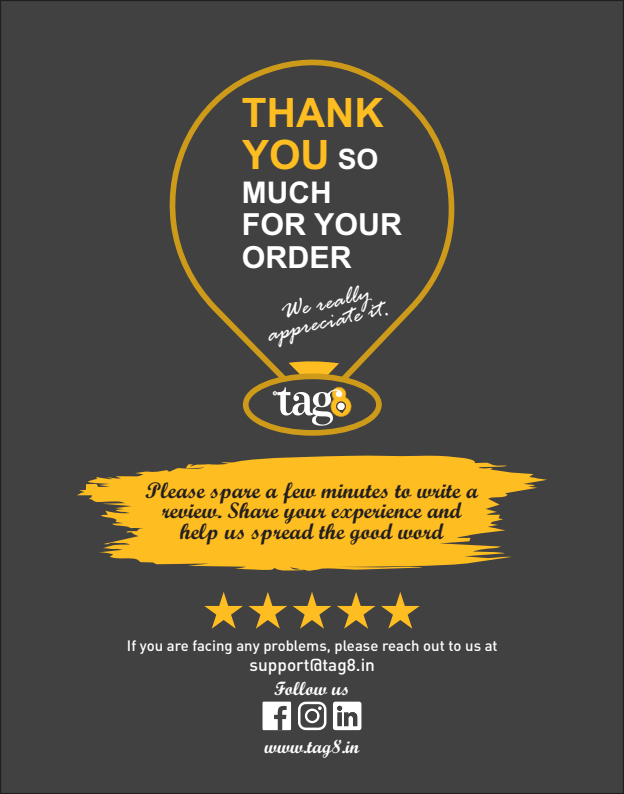
<style>
.page{position:relative;width:624px;height:794px;background:#414142}
.page>*{position:absolute;margin:0;border:0;box-sizing:border-box;transform-origin:0 0}
.t1{font:700 40.4px/41.6px "Arial";color:#febd20}
.t2{font:700 30.4px/32.8px "Arial";color:#fff}
.t3{font:700 30px "Arial";color:#fff}
.t4{font:italic 26.4px/18.8px "Rage";color:#fff;text-align:center}
.t5{font:22.4px/20.4px "Script MT Bold";color:#231f20;text-align:center}
.t6{font:19.2px "Script MT Bold";color:#fff}
.t7{font:500 17.2px "DIN";color:#fff}
.t8{font:500 14.8px "DIN";color:#fff}
.s1{font-size:28px;color:#fff}
</style>
<div class="page">
<div style="left:166px;top:45px;width:297px;height:372px;background:#414142"></div>
<svg style="left:243px;top:373px;width:139px;height:63px;background:#81692f"></svg>
<svg style="left:273px;top:361px;width:79px;height:66px;background:#8c7c55"></svg>
<svg style="left:204px;top:592px;width:127px;height:36px;background:#7a6637"></svg>
<svg style="left:337px;top:592px;width:38px;height:36px"></svg>
<svg style="left:381px;top:592px;width:38px;height:36px"></svg>
<svg style="left:298px;top:701px;width:28px;height:29px"></svg>
<svg style="left:333px;top:701px;width:28px;height:29px"></svg>
<div style="left:262px;top:701px;width:29px;height:29px;background:#fff"></div>
<svg style="left:274px;top:706px;width:12px;height:24px"></svg>
<svg style="left:77px;top:455px;width:470px;height:117px;background:#cc9c28"></svg>
<h1 class="t1" style="left:242px;top:96px;width:143px">THANK<br>YOU <span class="s1">SO</span></h1>
<h3 class="t3" style="left:242px;top:181px;width:91px">MUCH</h3>
<h2 class="t2" style="left:242px;top:211px;width:161px">FOR YOUR<br>ORDER</h2>
<p class="t4" style="left:262px;top:310px;width:126px;rotate:-13deg">We really appreciate it.</p>
<p class="t5" style="left:146px;top:482px;width:334px">Please spare a few minutes to write a review. Share your experience and help us spread the good word</p>
<p class="t8" style="left:127px;top:636px;width:372px">If you are facing any problems, please reach out to us at</p>
<p class="t7" style="left:249px;top:654px;width:127px">support@tag8.in</p>
<p class="t6" style="left:274px;top:681px;width:77px">Follow us</p>
<p class="t6" style="left:264px;top:739px;width:96px">www.tag8.in</p>
</div>
